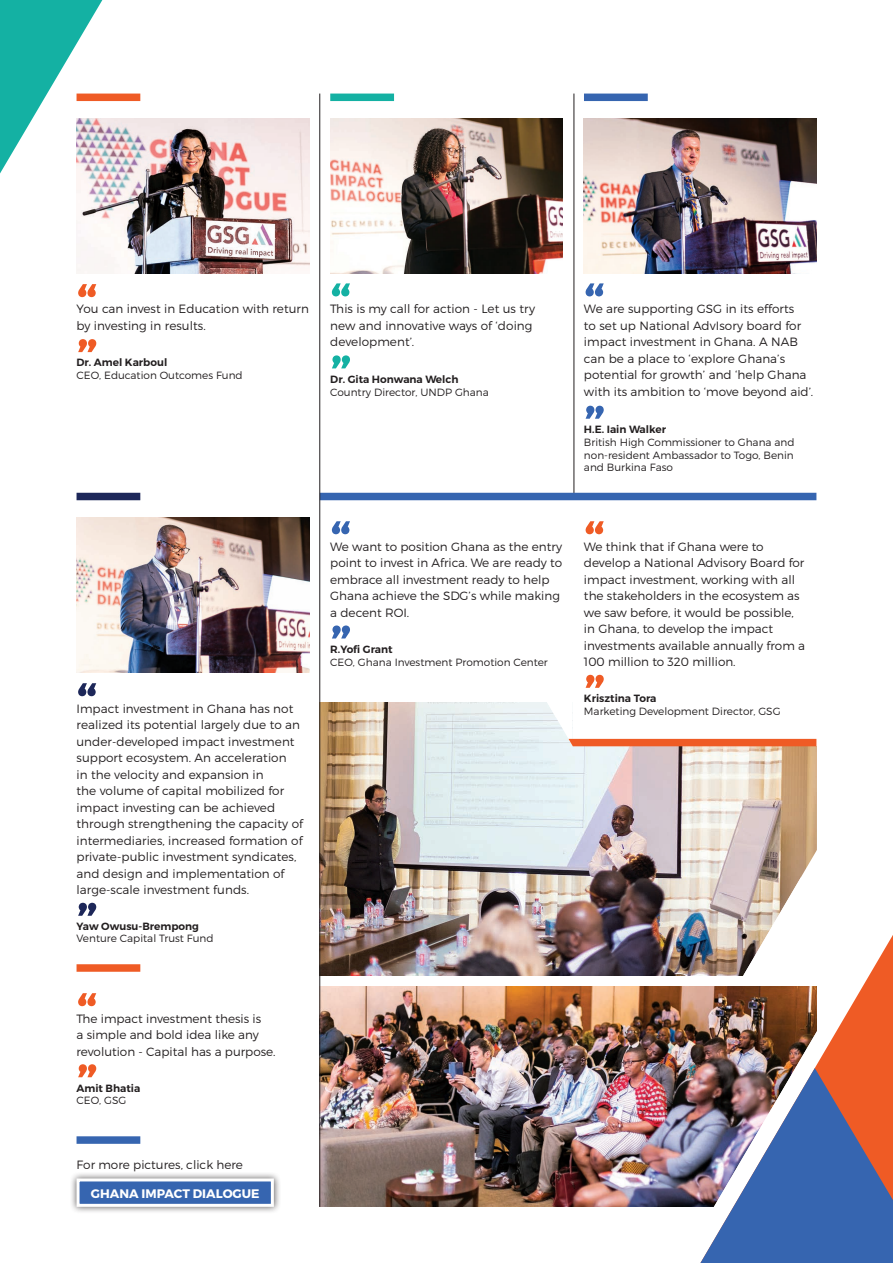
<style>
.page{position:relative;width:893px;height:1263px;background:#fff}
.page>*{position:absolute;margin:0;border:0;box-sizing:border-box;transform-origin:0 0}
.t1{font:600 54px/70.9px "Montserrat";color:#ef5b25}
.t2{font:600 54px/104.1px "Montserrat";color:#3665b0}
.t3{font:600 54px "Montserrat";color:#14b1a3}
.t4{font:600 54px "Montserrat";color:#1d2759}
.t5{font:700 12.3px "Montserrat";color:#fff}
.t6{font:300 12px/16.5px "Montserrat";color:#231f20}
.t7{font:300 10.5px/12.8px "Montserrat";color:#231f20;text-align:justify}
.t8{font:600 10.5px "Montserrat";color:#231f20}
</style>
<div class="page">
<hr style="left:574px;top:94px;width:1px;height:405px;background:#231f20">
<div style="left:320px;top:493px;width:496px;height:7px;background:#3665b0"></div>
<img style="left:320px;top:702px;width:496px;height:274px">
<img style="left:320px;top:986px;width:361px;height:221px">
<img style="left:77px;top:118px;width:232px;height:155px">
<img style="left:330px;top:118px;width:233px;height:155px">
<img style="left:584px;top:118px;width:232px;height:155px">
<svg style="left:0;top:0;width:102px;height:173px"></svg>
<img style="left:681px;top:902px;width:60px;height:127px">
<img style="left:681px;top:1029px;width:19px;height:178px">
<svg style="left:741px;top:816px;width:76px;height:119px"></svg>
<img style="left:700px;top:935px;width:193px;height:133px">
<img style="left:700px;top:1068px;width:193px;height:195px">
<hr style="left:319px;top:94px;width:1px;height:1113px;background:#231f20">
<img style="left:77px;top:517px;width:232px;height:155px">
<div style="left:77px;top:493px;width:63px;height:7px;background:#1d2759"></div>
<div style="left:77px;top:964px;width:63px;height:8px;background:#ef5b25"></div>
<div style="left:77px;top:1136px;width:63px;height:8px;background:#3665b0"></div>
<div style="left:77px;top:94px;width:63px;height:7px;background:#ef5b25"></div>
<div style="left:330px;top:94px;width:64px;height:7px;background:#14b1a3"></div>
<div style="left:584px;top:94px;width:64px;height:7px;background:#3665b0"></div>
<svg style="left:528px;top:702px;width:288px;height:44px"></svg>
<div style="left:70px;top:1172px;width:211px;height:42px;background:#231f20;opacity:.75"></div>
<div style="left:77px;top:1178px;width:197px;height:29px;background:#3665b0;border:3px solid #fff"></div>
<h1 class="t1" style="left:77px;top:268px;width:21px">“</h1>
<h1 class="t3" style="left:330px;top:269px;width:21px">“</h1>
<h1 class="t2" style="left:584px;top:251px;width:21px">“</h1>
<p class="t6" style="left:77px;top:300px;width:234px">You can invest in Education with return by investing in results.</p>
<p class="t6" style="left:330px;top:300px;width:206px">This is my call for action - Let us try new and innovative ways of ‘doing development’.</p>
<p class="t6" style="left:584px;top:300px;width:231px">We are supporting GSG in its efforts<br>to set up National AdvIsory board for impact investment in Ghana. A NAB can be a place to ‘explore Ghana’s potential for growth’ and ‘help Ghana with its ambition to ‘move beyond aid’.</p>
<h1 class="t1" style="left:77px;top:323px;width:22px">”</h1>
<h1 class="t3" style="left:330px;top:341px;width:22px">”</h1>
<p class="t8" style="left:77px;top:356px;width:92px">Dr. Amel Karboul</p>
<p class="t7" style="left:77px;top:368px;width:168px">CEO, Education Outcomes Fund</p>
<p class="t8" style="left:330px;top:373px;width:130px">Dr. Gita Honwana Welch</p>
<p class="t7" style="left:330px;top:385px;width:160px">Country Director, UNDP Ghana</p>
<h1 class="t2" style="left:584px;top:373px;width:22px">”</h1>
<h1 class="t4" style="left:76px;top:669px;width:21px">“</h1>
<p class="t6" style="left:76px;top:700px;width:228px">Impact investment in Ghana has not realized its potential largely due to an under-developed impact investment support ecosystem. An acceleration<br>in the velocity and expansion in<br>the volume of capital mobilized for impact investing can be achieved through strengthening the capacity of intermediaries, increased formation of private-public investment syndicates, and design and implementation of large-scale investment funds.</p>
<p class="t8" style="left:76px;top:919px;width:124px">Yaw Owusu-Brempong</p>
<p class="t7" style="left:76px;top:932px;width:139px">Venture Capital Trust Fund</p>
<h1 class="t4" style="left:76px;top:888px;width:22px">”</h1>
<h1 class="t1" style="left:76px;top:977px;width:22px">“ ”</h1>
<p class="t6" style="left:76px;top:1010px;width:201px">The impact investment thesis is<br>a simple and bold idea like any revolution - Capital has a purpose.</p>
<p class="t8" style="left:76px;top:1081px;width:65px">Amit Bhatia</p>
<p class="t7" style="left:76px;top:1094px;width:51px">CEO, GSG</p>
<p class="t6" style="left:77px;top:1156px;width:168px">For more pictures, click here</p>
<p class="t5" style="left:91px;top:1186px;width:169px">GHANA IMPACT DIALOGUE</p>
<h1 class="t2" style="left:330px;top:489px;width:22px">“ ”</h1>
<p class="t6" style="left:330px;top:538px;width:234px">We want to position Ghana as the entry point to invest in Africa. We are ready to embrace all investment ready to help<br>Ghana achieve the SDG’s while making a decent ROI.</p>
<p class="t8" style="left:330px;top:643px;width:64px">R.Yofi Grant</p>
<p class="t7" style="left:330px;top:655px;width:219px">CEO, Ghana Investment Promotion Center</p>
<p class="t8" style="left:584px;top:423px;width:84px">H.E. Iain Walker</p>
<p class="t7" style="left:584px;top:436px;width:212px">British High Commissioner to Ghana and non-resident Ambassador to Togo, Benin and Burkina Faso</p>
<h1 class="t1" style="left:584px;top:505px;width:21px">“</h1>
<p class="t6" style="left:584px;top:538px;width:223px">We think that if Ghana were to develop a National Advisory Board for impact investment, working with all the stakeholders in the ecosystem as we saw before, it would be possible, in Ghana, to develop the impact investments available annually from a 100 million to 320 million.</p>
<p class="t8" style="left:584px;top:692px;width:74px">Krisztina Tora</p>
<p class="t7" style="left:584px;top:705px;width:198px">Marketing Development Director, GSG</p>
<h1 class="t1" style="left:584px;top:658px;width:22px">”</h1>
</div>
